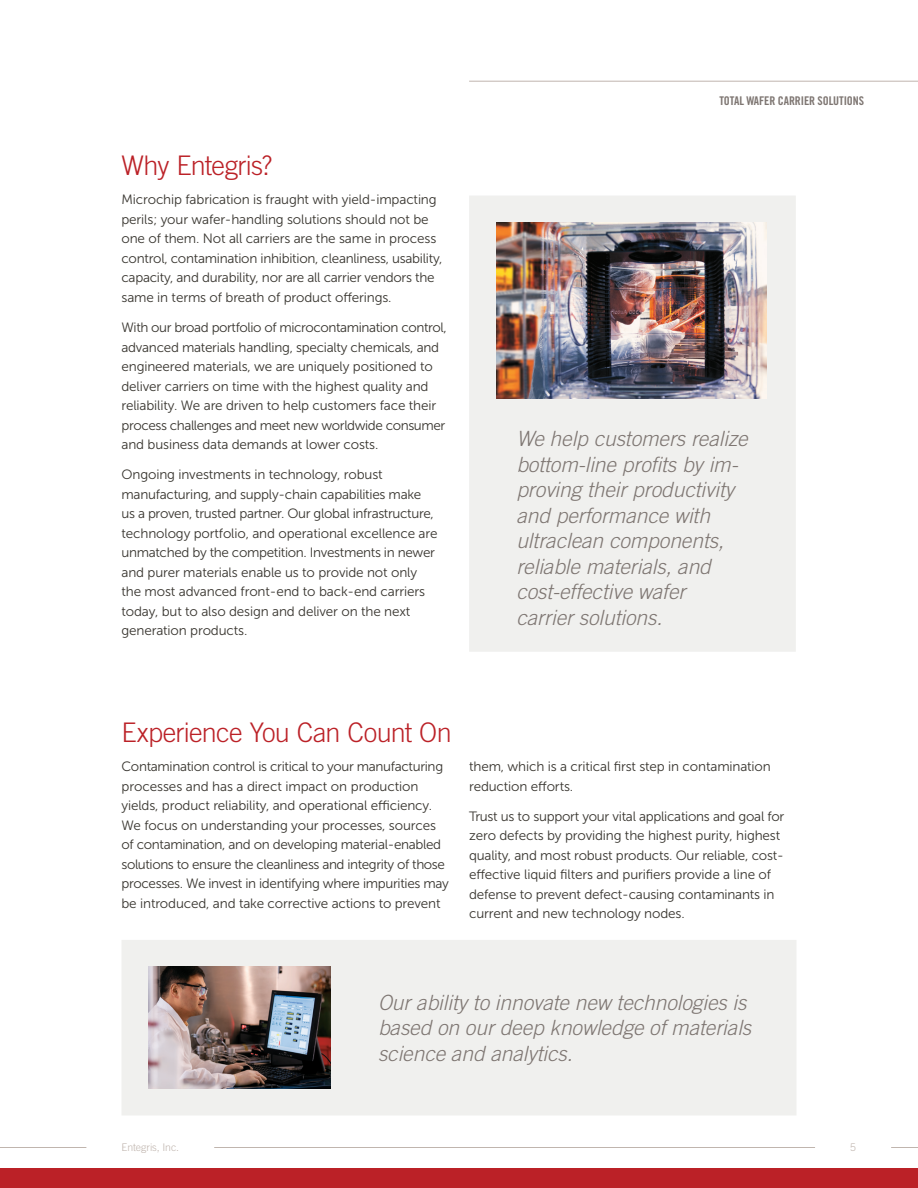
<style>
.page{position:relative;width:918px;height:1188px;background:#fff}
.page>*{position:absolute;margin:0;border:0;box-sizing:border-box;transform-origin:0 0}
.t1{font:300 27px "Trade Gothic LT Std";letter-spacing:-.025em;color:#bb2127}
.t2{font:italic 300 21px/25.5px "Trade Gothic LT Std";letter-spacing:-.005em;color:#7e7672}
.t3{font:13.5px/19.5px "Museo Sans 300";letter-spacing:-.01em;color:#38352f}
.t4{font:12px "Trade Gothic LT Std Bd Cn 20";letter-spacing:-.01em;color:#7e7672}
.t5{font:300 10.5px "Trade Gothic LT Std";letter-spacing:-.005em;color:#c0b5ae}
</style>
<div class="page">
<hr style="left:469px;top:81px;width:449px;height:1px;background:#c0b5ae">
<svg style="left:891px;top:1147px;width:27px;height:1px"></svg>
<hr style="left:0;top:1147px;width:815px;height:1px;background:#c0b5ae">
<svg style="left:86px;top:1147px;width:128px;height:1px"></svg>
<div style="left:0;top:1168px;width:918px;height:20px;background:#bb2127"></div>
<div style="left:469px;top:196px;width:327px;height:456px;background:#f0f0ee"></div>
<img style="left:496px;top:223px;width:270px;height:175px">
<div style="left:122px;top:940px;width:674px;height:175px;background:#f0f0ee"></div>
<img style="left:148px;top:967px;width:183px;height:121px">
<h1 class="t1" style="left:122px;top:149px;width:152px">Why Entegris?</h1>
<p class="t3" style="left:122px;top:190px;width:322px">Microchip fabrication is fraught with yield-impacting perils; your wafer-handling solutions should not be one of them. Not all carriers are the same in process control, contamination inhibition, cleanliness, usability, capacity, and durability, nor are all carrier vendors the same in terms of breath of product offerings.</p>
<p class="t3" style="left:122px;top:318px;width:327px">With our broad portfolio of microcontamination control, advanced materials handling, specialty chemicals, and engineered materials, we are uniquely positioned to deliver carriers on time with the highest quality and reliability. We are driven to help customers face their process challenges and meet new worldwide consumer and business data demands at lower costs.</p>
<p class="t3" style="left:122px;top:465px;width:317px">Ongoing investments in technology, robust manufacturing, and supply-chain capabilities make us a proven, trusted partner. Our global infrastructure, technology portfolio, and operational excellence are unmatched by the competition. Investments in newer and purer materials enable us to provide not only the most advanced front-end to back-end carriers today, but to also design and deliver on the next generation products.</p>
<p class="t4" style="left:719px;top:93px;width:146px">TOTAL WAFER CARRIER SOLUTIONS</p>
<h2 class="t2" style="left:516px;top:426px;width:233px">We help customers realize bottom-line profits by im&shy;proving their productivity and performance with ultraclean components, reliable materials, and cost-effective wafer<br>carrier solutions.</h2>
<h1 class="t1" style="left:122px;top:716px;width:332px">Experience You Can Count On</h1>
<p class="t3" style="left:122px;top:757px;width:329px">Contamination control is critical to your manufacturing processes and has a direct impact on production yields, product reliability, and operational efficiency.<br>We focus on understanding your processes, sources of contamination, and on developing material-enabled solutions to ensure the cleanliness and integrity of those processes. We invest in identifying where impurities may be introduced, and take corrective actions to prevent</p>
<p class="t3" style="left:469px;top:757px;width:303px">them, which is a critical first step in contamination reduction efforts.</p>
<p class="t3" style="left:469px;top:807px;width:317px">Trust us to support your vital applications and goal for zero defects by providing the highest purity, highest quality, and most robust products. Our reliable, cost&shy;effective liquid filters and purifiers provide a line of defense to prevent defect-causing contaminants in current and new technology nodes.</p>
<h2 class="t2" style="left:378px;top:990px;width:375px">Our ability to innovate new technologies is based on our deep knowledge of materials science and analytics.</h2>
<p class="t5" style="left:122px;top:1141px;width:59px">Entegris, Inc.</p>
<p class="t5" style="left:850px;top:1141px;width:7px">5</p>
</div>
